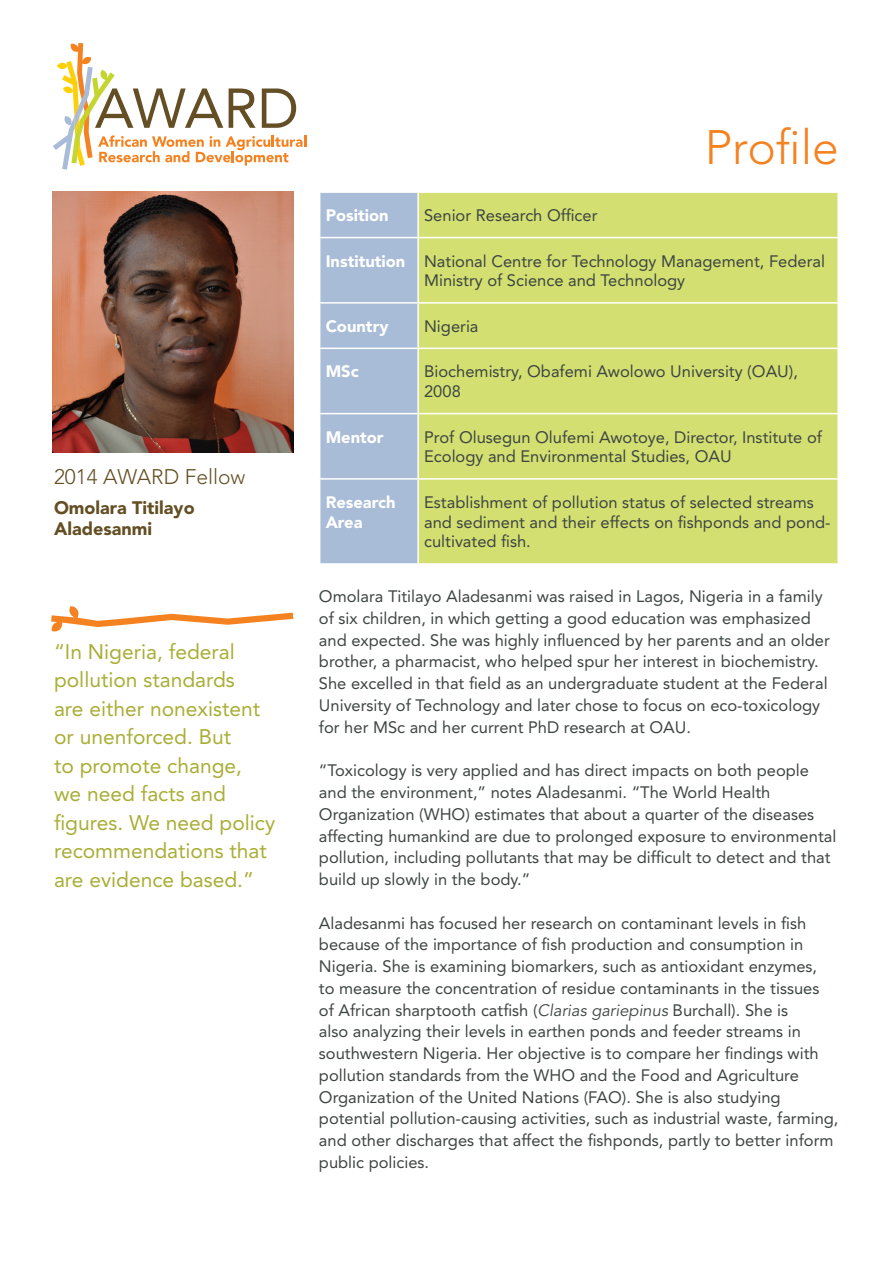
<style>
.page{position:relative;width:893px;height:1263px;background:#fff}
.page>*{position:absolute;margin:0;border:0;box-sizing:border-box;transform-origin:0 0}
.t1{font:300 48px "Avenir LT Std";color:#f58220}
.t2{font:21px/28.5px "Avenir LT Std";color:#a9ae36}
.t3{font:300 21px "Avenir LT Std";color:#644f24}
.t4{font:900 18px/21.6px "Avenir LT Std";color:#644f24}
.BT1{font:16.5px/21.8px "Avenir LT Std";color:#3d4543}
.t5{font:900 16.5px/19.8px "Avenir LT Std";color:#fff}
.s1{font-style:italic}
</style>
<div class="page">
<img style="left:53px;top:191px;width:240px;height:262px">
<svg style="left:53px;top:43px;width:253px;height:127px"></svg>
<div style="left:320px;top:193px;width:97px;height:370px;background:#a8bbd7"></div>
<div style="left:419px;top:193px;width:418px;height:370px;background:#d4df71"></div>
<hr style="left:319px;top:237px;width:99px;height:1px;background:#fff">
<hr style="left:418px;top:237px;width:421px;height:1px;background:#fff">
<hr style="left:319px;top:302px;width:99px;height:2px;background:#fff">
<hr style="left:418px;top:302px;width:421px;height:2px;background:#fff">
<hr style="left:319px;top:348px;width:99px;height:1px;background:#fff">
<hr style="left:418px;top:348px;width:421px;height:1px;background:#fff">
<hr style="left:319px;top:413px;width:99px;height:1px;background:#fff">
<hr style="left:418px;top:413px;width:421px;height:1px;background:#fff">
<hr style="left:319px;top:478px;width:99px;height:2px;background:#fff">
<hr style="left:418px;top:478px;width:421px;height:2px;background:#fff">
<svg style="left:51px;top:606px;width:242px;height:26px"></svg>
<p class="t3" style="left:54px;top:464px;width:193px">2014 AWARD Fellow</p>
<p class="t4" style="left:54px;top:497px;width:142px">Omolara Titilayo<br>Aladesanmi</p>
<p class="t2" style="left:54px;top:637px;width:223px">“In Nigeria, federal pollution standards<br>are either nonexistent or unenforced. But<br>to promote change,<br>we need facts and figures. We need policy recommendations that are evidence based.”</p>
<p class="t1" style="left:705px;top:119px;width:136px">Profile</p>
<p class="t5" style="left:326px;top:205px;width:64px">Position</p>
<p class="BT1" style="left:424px;top:205px;width:175px">Senior Research Officer</p>
<p class="t5" style="left:326px;top:251px;width:81px">Institution</p>
<p class="BT1" style="left:424px;top:251px;width:402px;line-height:19.8px">National Centre for Technology Management, Federal<br>Ministry of Science and Technology</p>
<p class="t5" style="left:326px;top:316px;width:64px">Country</p>
<p class="BT1" style="left:424px;top:315px;width:56px">Nigeria</p>
<p class="t5" style="left:326px;top:362px;width:34px">MSc</p>
<p class="BT1" style="left:424px;top:362px;width:375px;line-height:19.8px">Biochemistry, Obafemi Awolowo University (OAU),<br>2008</p>
<p class="t5" style="left:326px;top:427px;width:60px">Mentor</p>
<p class="BT1" style="left:424px;top:427px;width:399px;line-height:19.8px">Prof Olusegun Olufemi Awotoye, Director, Institute of<br>Ecology and Environmental Studies, OAU</p>
<p class="t5" style="left:326px;top:492px;width:71px">Research<br>Area</p>
<p class="BT1" style="left:424px;top:492px;width:408px;line-height:19.8px">Establishment of pollution status of selected streams and sediment and their effects on fishponds and pond&shy;cultivated fish.</p>
<p class="BT1" style="left:319px;top:586px;width:512px">Omolara Titilayo Aladesanmi was raised in Lagos, Nigeria in a family of six children, in which getting a good education was emphasized and expected. She was highly influenced by her parents and an older brother, a pharmacist, who helped spur her interest in biochemistry.<br>She excelled in that field as an undergraduate student at the Federal University of Technology and later chose to focus on eco-toxicology for her MSc and her current PhD research at OAU.</p>
<p class="BT1" style="left:319px;top:760px;width:519px">“Toxicology is very applied and has direct impacts on both people and the environment,” notes Aladesanmi. “The World Health Organization (WHO) estimates that about a quarter of the diseases affecting humankind are due to prolonged exposure to environmental pollution, including pollutants that may be difficult to detect and that build up slowly in the body.”</p>
<p class="BT1" style="left:319px;top:912px;width:521px">Aladesanmi has focused her research on contaminant levels in fish because of the importance of fish production and consumption in Nigeria. She is examining biomarkers, such as antioxidant enzymes,<br>to measure the concentration of residue contaminants in the tissues of African sharptooth catfish (<span class="s1">Clarias gariepinus</span> Burchall). She is<br>also analyzing their levels in earthen ponds and feeder streams in southwestern Nigeria. Her objective is to compare her findings with pollution standards from the WHO and the Food and Agriculture Organization of the United Nations (FAO). She is also studying potential pollution-causing activities, such as industrial waste, farming, and other discharges that affect the fishponds, partly to better inform public policies.</p>
</div>
